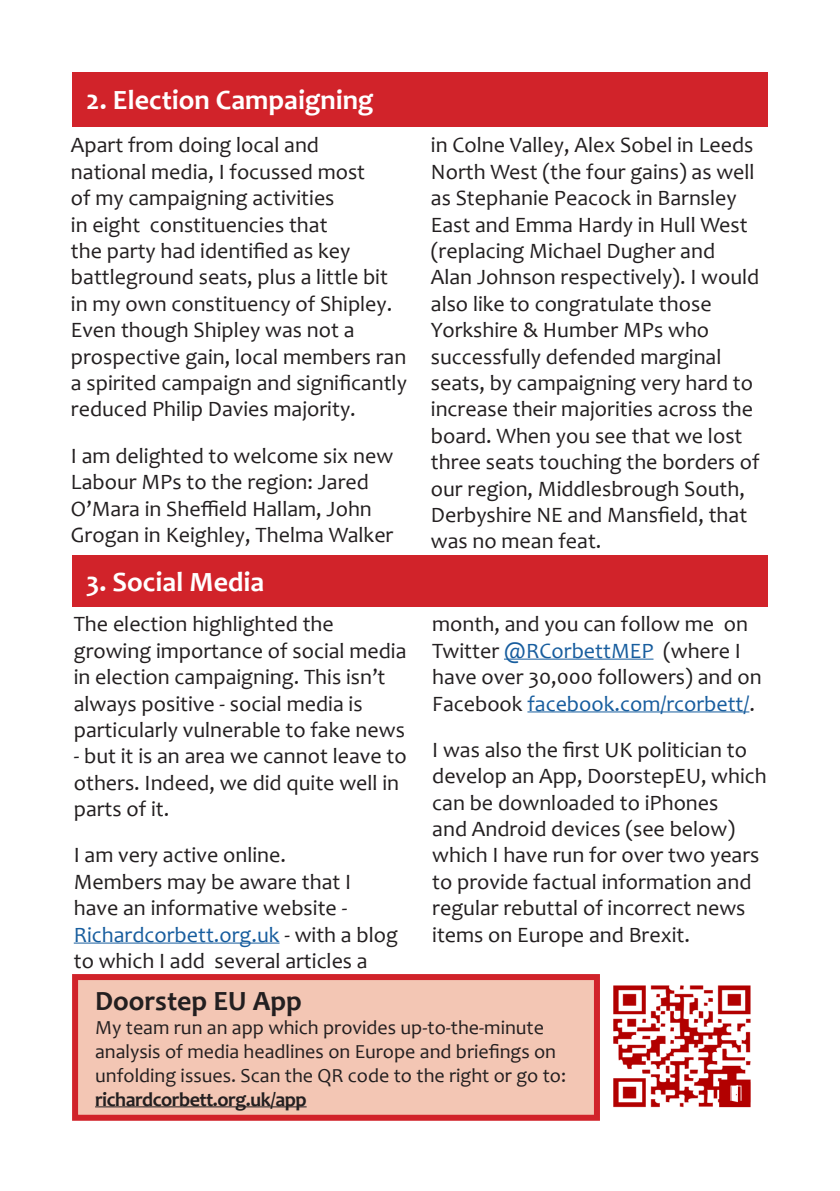
<style>
.page{position:relative;width:840px;height:1191px;background:#fff}
.page>*{position:absolute;margin:0;border:0;box-sizing:border-box;transform-origin:0 0}
.Heading_1{font:700 28px "Candara";color:#fff}
.t1{font:700 28px "Candara";color:#231f20}
.t2{font:22px/26.4px "Candara";color:#231f20}
.t3{font:20px/24px "Candara";color:#231f20}
.s1{color:#175d9e}
.s2{font-weight:700}
</style>
<div class="page">
<div style="left:72px;top:72px;width:695px;height:55px;background:#d1232a"></div>
<div style="left:75px;top:977px;width:521px;height:140px;background:#f3c6b4"></div>
<hr style="left:95px;top:1106px;width:211px;height:1px;background:#231f20">
<div style="left:72px;top:974px;width:527px;height:146px;border:6px solid #d1232a"></div>
<img style="left:613px;top:985px;width:138px;height:123px">
<hr style="left:74px;top:942px;width:205px;height:1px;background:#175d9e">
<hr style="left:503px;top:659px;width:150px;height:1px;background:#175d9e">
<hr style="left:527px;top:711px;width:222px;height:1px;background:#175d9e">
<div style="left:72px;top:555px;width:695px;height:52px;background:#d1232a"></div>
<p class="Heading_1" style="left:86px;top:83px;width:289px">2. Election Campaigning</p>
<p class="t2" style="left:71px;top:132px;width:337px">Apart from doing local and<br>national media, I focussed most<br>of my campaigning activities<br>in eight constituencies that<br>the party had identified as key battleground seats, plus a little bit in my own constituency of Shipley.<br>Even though Shipley was not a prospective gain, local members ran a spirited campaign and significantly reduced Philip Davies majority.</p>
<p class="t2" style="left:71px;top:442px;width:324px">I am delighted to welcome six new<br>Labour MPs to the region: Jared<br>O’Mara in Sheffield Hallam, John<br>Grogan in Keighley, Thelma Walker</p>
<p class="Heading_1" style="left:86px;top:564px;width:179px">3. Social Media</p>
<p class="t2" style="left:74px;top:611px;width:334px">The election highlighted the growing importance of social media in election campaigning. This isn’t always positive - social media is particularly vulnerable to fake news</p>
<p class="t2" style="left:74px;top:743px;width:334px">- but it is an area we cannot leave to others. Indeed, we did quite well in parts of it.</p>
<p class="t2" style="left:74px;top:842px;width:325px">I am very active online.<br>Members may be aware that I have an informative website -<br><span class="s1">Richardcorbett.org.uk</span> - with a blog to which I add several articles a</p>
<p class="t2" style="left:430px;top:132px;width:330px">in Colne Valley, Alex Sobel in Leeds<br>North West (the four gains) as well as Stephanie Peacock in Barnsley<br>East and Emma Hardy in Hull West (replacing Michael Dugher and<br>Alan Johnson respectively). I would also like to congratulate those<br>Yorkshire &amp; Humber MPs who successfully defended marginal seats, by campaigning very hard to increase their majorities across the board. When you see that we lost three seats touching the borders of our region, Middlesbrough South,<br>Derbyshire NE and Mansfield, that was no mean feat.</p>
<p class="t2" style="left:432px;top:611px;width:331px">month, and you can follow me on<br>Twitter <span class="s1">@RCorbettMEP</span> (where I have over 30,000 followers) and on<br>Facebook <span class="s1">facebook.com/rcorbett/</span>.</p>
<p class="t2" style="left:432px;top:736px;width:336px">I was also the first UK politician to develop an App, DoorstepEU, which can be downloaded to iPhones<br>and Android devices (see below) which I have run for over two years to provide factual information and regular rebuttal of incorrect news items on Europe and Brexit.</p>
<p class="t1" style="left:95px;top:983px;width:208px">Doorstep EU App</p>
<p class="t3" style="left:95px;top:1014px;width:472px">My team run an app which provides up-to-the-minute analysis of media headlines on Europe and briefings on unfolding issues. Scan the QR code to the right or go to: <span class="s2">richardcorbett.org.uk/app</span></p>
</div>
